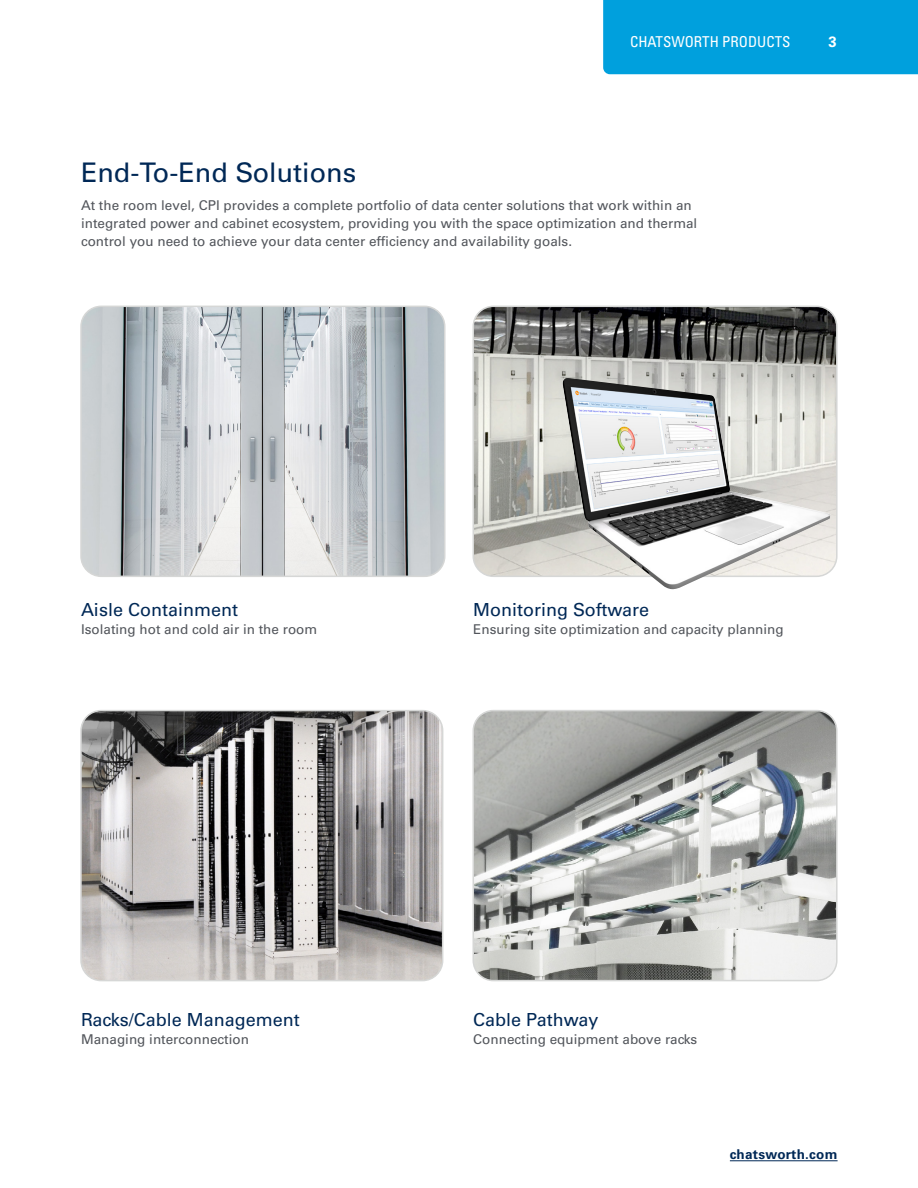
<style>
.page{position:relative;width:918px;height:1188px;background:#fff}
.page>*{position:absolute;margin:0;border:0;box-sizing:border-box;transform-origin:0 0}
.t1{font:27px "Univers LT Std";color:#002856}
.t2{font:18px "Univers LT Std";color:#002856}
.t3{font:condensed 15px "Univers LT Std";color:#fff}
.t4{font:700 15px "Univers LT Std";color:#fff}
.t5{font:13.5px/18px "Univers LT Std";color:#52555b}
.t6{font:700 13.5px "Univers LT Std";letter-spacing:.02em;color:#002856}
</style>
<div class="page">
<hr style="left:730px;top:1160px;width:108px;height:1px;background:#002856">
<div style="left:603px;top:0;width:315px;height:74px;background:#00a0dd"></div>
<img style="left:83px;top:711px;width:360px;height:270px">
<div style="left:80px;top:710px;width:363px;height:271px;border:2px solid #d6d7d6;border-radius:20px"></div>
<img style="left:473px;top:711px;width:362px;height:270px">
<div style="left:473px;top:710px;width:365px;height:271px;border:2px solid #d6d7d6;border-radius:20px"></div>
<img style="left:83px;top:306px;width:360px;height:268px">
<div style="left:80px;top:306px;width:366px;height:271px;border:2px solid #d6d7d6;border-radius:20px"></div>
<img style="left:473px;top:306px;width:362px;height:270px">
<div style="left:473px;top:306px;width:365px;height:271px;border:2px solid #d6d7d6;border-radius:20px"></div>
<img style="left:562px;top:378px;width:268px;height:211px">
<p class="t3" style="left:630px;top:32px;width:162px">CHATSWORTH PRODUCTS</p>
<p class="t4" style="left:829px;top:33px;width:10px">3</p>
<h1 class="t1" style="left:81px;top:156px;width:277px">End-To-End Solutions</h1>
<p class="t5" style="left:81px;top:196px;width:618px">At the room level, CPI provides a complete portfolio of data center solutions that work within an integrated power and cabinet ecosystem, providing you with the space optimization and thermal control you need to achieve your data center efficiency and availability goals.</p>
<h2 class="t2" style="left:81px;top:598px;width:159px">Aisle Containment</h2>
<p class="t5" style="left:81px;top:620px;width:238px">Isolating hot and cold air in the room</p>
<h2 class="t2" style="left:81px;top:1009px;width:220px">Racks/Cable Management</h2>
<p class="t5" style="left:81px;top:1030px;width:170px">Managing interconnection</p>
<h2 class="t2" style="left:473px;top:598px;width:177px">Monitoring Software</h2>
<p class="t5" style="left:473px;top:620px;width:312px">Ensuring site optimization and capacity planning</p>
<h2 class="t2" style="left:473px;top:1009px;width:127px">Cable Pathway</h2>
<p class="t5" style="left:473px;top:1030px;width:226px">Connecting equipment above racks</p>
<p class="t6" style="left:730px;top:1147px;width:109px">chatsworth.com</p>
</div>
